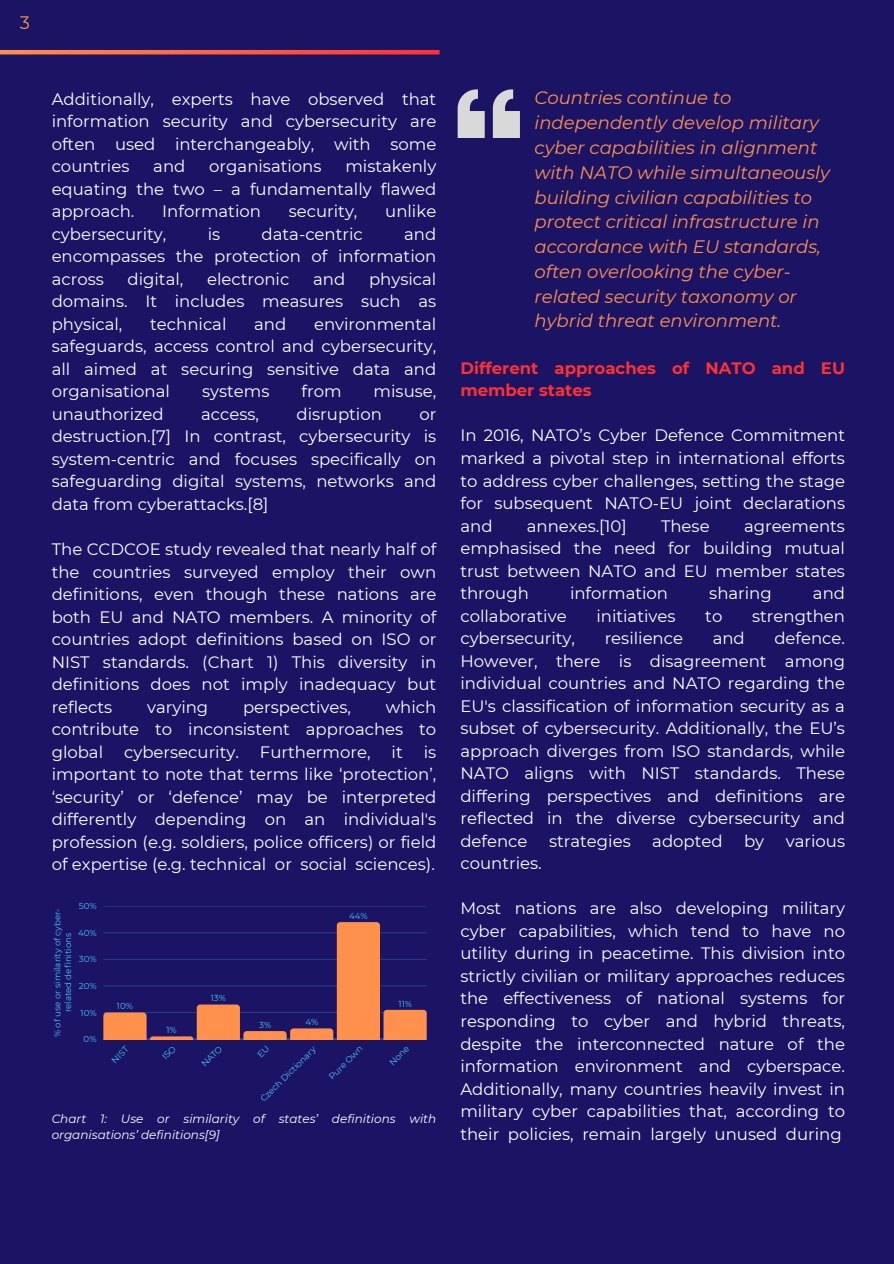
<style>
.page{position:relative;width:894px;height:1264px;background:#fff}
.page>*{position:absolute;margin:0;border:0;box-sizing:border-box;transform-origin:0 0}
.t1{font:italic 18px/24.8px "Montserrat";color:#ff914d}
.t2{font:18px "Montserrat";color:#ff914d}
.t3{font:16.5px/22.5px "Montserrat";color:#fefefe;text-align:justify}
.t4{font:16.5px/22.5px "Montserrat";color:#fff;text-align:justify}
.t5{font:700 16.5px/22.5px "Montserrat";color:#ff3131}
.t6{font:italic 12px/16px "Montserrat";color:#fff}
.t7{font:8.7px/10.6px "Montserrat";color:#49c3fb;text-align:center}
</style>
<div class="page">
<div style="left:0;top:0;width:893px;height:1263px;background:#1b1464"></div>
<svg style="left:0;top:50px;width:439px;height:4px;background:#ff603e"></svg>
<svg style="left:457px;top:89px;width:62px;height:49px"></svg>
<hr style="left:103px;top:906px;width:323px;height:1px;background:#22307c">
<svg style="left:103px;top:922px;width:323px;height:117px"></svg>
<h2 class="t2" style="left:20px;top:11px;width:12px">3</h2>
<p class="t3" style="left:52px;top:87px;width:386px">Additionally, experts have observed that information security and cybersecurity are often used interchangeably, with some countries</p>
<p class="t3" style="left:52px;top:155px;width:386px;text-indent:293px">mistakenly equating the two – a fundamentally flawed approach.</p>
<p class="t3" style="left:153px;top:155px;width:34px">and</p>
<p class="t3" style="left:209px;top:155px;width:114px">organisations</p>
<p class="t3" style="left:162px;top:200px;width:100px">Information</p>
<p class="t3" style="left:289px;top:200px;width:70px">security,</p>
<p class="t3" style="left:385px;top:200px;width:53px">unlike</p>
<p class="t3" style="left:52px;top:222px;width:116px">cybersecurity,</p>
<p class="t3" style="left:208px;top:222px;width:14px">is</p>
<p class="t3" style="left:261px;top:222px;width:103px">data-centric</p>
<p class="t3" style="left:52px;top:222px;width:386px;text-indent:352px">and encompasses the protection of information across</p>
<p class="t3" style="left:52px;top:267px;width:386px;text-indent:317px">physical domains. It includes measures such as physical,</p>
<p class="t3" style="left:127px;top:267px;width:57px">digital,</p>
<p class="t3" style="left:207px;top:267px;width:84px">electronic</p>
<p class="t3" style="left:313px;top:267px;width:34px">and</p>
<p class="t3" style="left:52px;top:312px;width:386px;text-indent:262px">environmental safeguards, access control and cybersecurity, all aimed at securing sensitive data and organisational</p>
<p class="t3" style="left:150px;top:312px;width:78px">technical</p>
<p class="t3" style="left:254px;top:312px;width:34px">and</p>
<p class="t3" style="left:202px;top:380px;width:69px">systems</p>
<p class="t3" style="left:301px;top:380px;width:42px">from</p>
<p class="t3" style="left:373px;top:380px;width:64px">misuse,</p>
<p class="t3" style="left:52px;top:403px;width:113px">unauthorized</p>
<p class="t3" style="left:201px;top:403px;width:59px">access,</p>
<p class="t3" style="left:296px;top:403px;width:87px">disruption</p>
<p class="t3" style="left:52px;top:403px;width:386px;text-indent:367px">or destruction.[7] In contrast, cybersecurity is system-centric and focuses specifically on safeguarding digital systems, networks and data from cyberattacks.[8]</p>
<p class="t3" style="left:52px;top:538px;width:386px">The CCDCOE study revealed that nearly half of the countries surveyed employ their own definitions, even though these nations are both EU and NATO members. A minority of countries adopt definitions based on ISO or NIST standards. (Chart 1) This diversity in definitions does not imply inadequacy but reflects</p>
<p class="t3" style="left:52px;top:695px;width:386px;text-indent:334px">which contribute to inconsistent approaches to global</p>
<p class="t3" style="left:147px;top:695px;width:63px">varying</p>
<p class="t3" style="left:243px;top:695px;width:109px">perspectives,</p>
<p class="t3" style="left:52px;top:740px;width:386px;text-indent:372px">is important to note that terms like ‘protection’, ‘security’ or ‘defence’ may be interpreted differently depending on an individual's profession (e.g. soldiers, police officers) or field of expertise (e.g. technical or social sciences).</p>
<p class="t3" style="left:124px;top:740px;width:116px">cybersecurity.</p>
<p class="t3" style="left:260px;top:740px;width:112px">Furthermore,</p>
<p class="t3" style="left:391px;top:740px;width:13px">it</p>
<p class="t7" style="left:79px;top:900px;width:19px">50%</p>
<p class="t7" style="left:52px;top:1037px;width:130px;rotate:-90deg">% of use or similarity of cyber&shy;related definitions</p>
<p class="t7" style="left:78px;top:927px;width:20px">40%</p>
<p class="t7" style="left:79px;top:954px;width:19px">30%</p>
<p class="t7" style="left:79px;top:980px;width:19px">20%</p>
<p class="t7" style="left:81px;top:1007px;width:18px">10%</p>
<p class="t7" style="left:84px;top:1033px;width:14px">0%</p>
<p class="t7" style="left:117px;top:1000px;width:18px">10%</p>
<p class="t7" style="left:166px;top:1024px;width:12px">1%</p>
<p class="t7" style="left:211px;top:992px;width:17px">13%</p>
<p class="t7" style="left:349px;top:910px;width:20px">44%</p>
<p class="t7" style="left:259px;top:1019px;width:14px">3%</p>
<p class="t7" style="left:305px;top:1016px;width:14px">4%</p>
<p class="t7" style="left:398px;top:998px;width:15px">11%</p>
<p class="t7" style="left:109px;top:1057px;width:21px;rotate:-45deg">NIST</p>
<p class="t7" style="left:199px;top:1061px;width:27px;rotate:-45deg">NATO</p>
<p class="t7" style="left:258px;top:1096px;width:75px;rotate:-45deg">Czech Dictionary</p>
<p class="t7" style="left:326px;top:1074px;width:45px;rotate:-45deg">Pure Own</p>
<p class="t7" style="left:387px;top:1060px;width:25px;rotate:-45deg">None</p>
<p class="t6" style="left:52px;top:1110px;width:386px">Chart 1: Use or similarity of states’ definitions with organisations’ definitions[9]</p>
<h2 class="t1" style="left:534px;top:86px;width:297px">Countries continue to independently develop military cyber capabilities in alignment with NATO while simultaneously building civilian capabilities to protect critical infrastructure in accordance with EU standards, often overlooking the cyber&shy;related security taxonomy or hybrid threat environment.</h2>
<h2 class="t5" style="left:460px;top:357px;width:386px">Different approaches of NATO and EU member states</h2>
<p class="t4" style="left:460px;top:424px;width:386px">In 2016, NATO’s Cyber Defence Commitment marked a pivotal step in international efforts to address cyber challenges, setting the stage for subsequent NATO-EU joint declarations and</p>
<p class="t4" style="left:526px;top:514px;width:101px">annexes.[10]</p>
<p class="t4" style="left:660px;top:514px;width:50px">These</p>
<p class="t4" style="left:460px;top:514px;width:386px;text-indent:283px">agreements emphasised the need for building mutual trust between NATO and EU member states through</p>
<p class="t4" style="left:570px;top:582px;width:100px">information</p>
<p class="t4" style="left:709px;top:582px;width:64px">sharing</p>
<p class="t4" style="left:812px;top:582px;width:34px">and</p>
<p class="t4" style="left:460px;top:604px;width:108px">collaborative</p>
<p class="t4" style="left:596px;top:604px;width:81px">initiatives</p>
<p class="t4" style="left:705px;top:604px;width:19px">to</p>
<p class="t4" style="left:752px;top:604px;width:94px">strengthen</p>
<p class="t4" style="left:460px;top:627px;width:116px">cybersecurity,</p>
<p class="t4" style="left:604px;top:627px;width:80px">resilience</p>
<p class="t4" style="left:712px;top:627px;width:34px">and</p>
<p class="t4" style="left:460px;top:627px;width:386px;text-indent:314px">defence.<br>However, there is disagreement among individual countries and NATO regarding the EU's classification of information security as a subset of cybersecurity. Additionally, the EU’s approach diverges from ISO standards, while NATO aligns with NIST standards. These differing perspectives and definitions are reflected in the diverse cybersecurity and defence</p>
<p class="t4" style="left:549px;top:829px;width:83px">strategies</p>
<p class="t4" style="left:652px;top:829px;width:72px">adopted</p>
<p class="t4" style="left:744px;top:829px;width:22px">by</p>
<p class="t4" style="left:785px;top:829px;width:61px">various</p>
<p class="t4" style="left:460px;top:852px;width:83px">countries.</p>
<p class="t4" style="left:460px;top:897px;width:386px">Most nations are also developing military cyber capabilities, which tend to have no utility during in peacetime. This division into strictly civilian or military approaches reduces the effectiveness of national systems for responding to cyber and hybrid threats, despite the interconnected nature of the information environment and cyberspace.<br>Additionally, many countries heavily invest in military cyber capabilities that, according to their policies, remain largely unused during</p>
</div>
